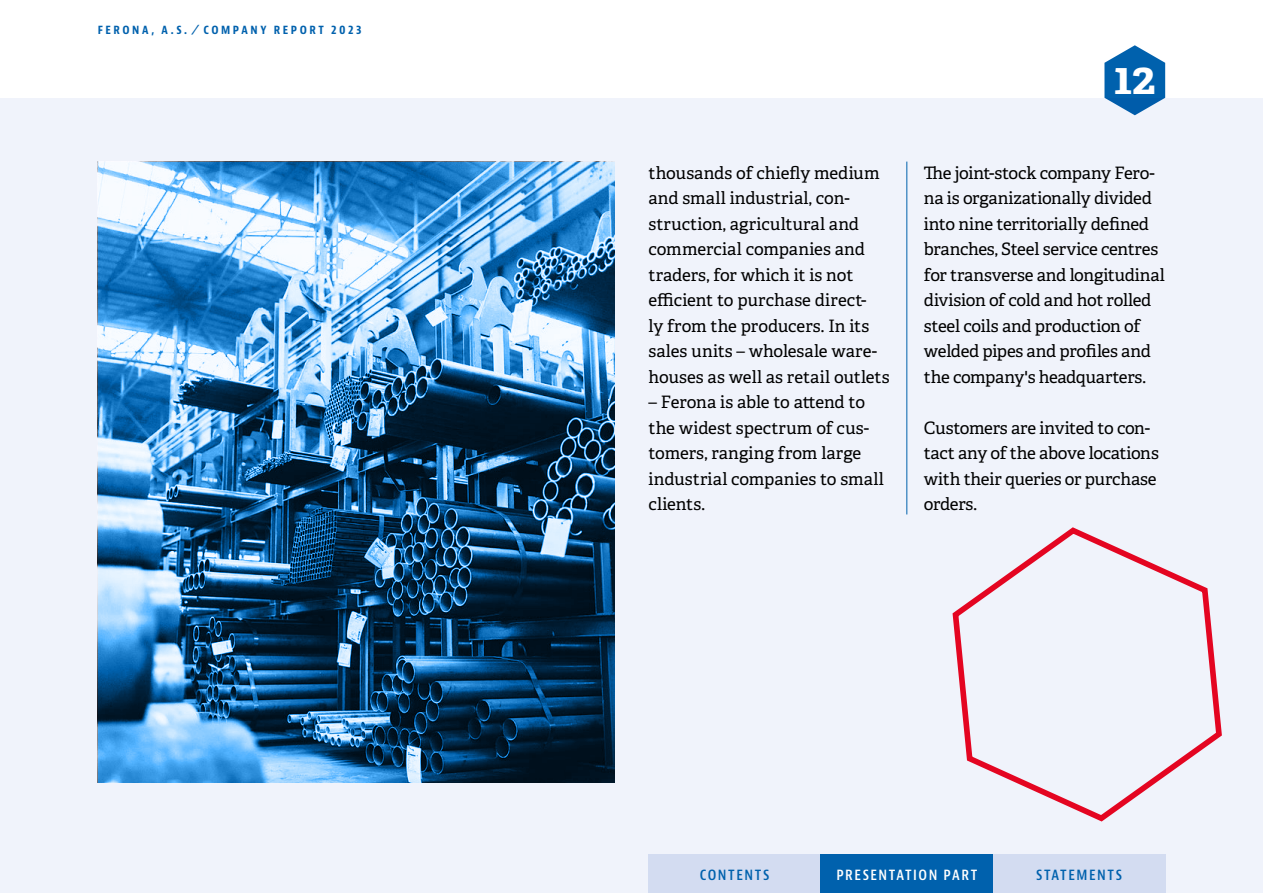
<style>
.page{position:relative;width:1263px;height:893px;background:#fff}
.page>*{position:absolute;margin:0;border:0;box-sizing:border-box;transform-origin:0 0}
.t1{font:700 45px "Adelle";color:#fff}
.t2{font:17.1px/25.5px "Adelle";letter-spacing:-.01em;color:#000}
.t3{font:600 condensed 15px "Bernina Sans";letter-spacing:.1em;color:#0061ad}
.t4{font:600 condensed 15px "Bernina Sans";letter-spacing:.1em;color:#fff}
.t5{font:700 condensed 12px "Bernina Sans";letter-spacing:.21em;color:#0061ad}
</style>
<div class="page">
<div style="left:0;top:98px;width:1263px;height:795px;background:#f0f3fb"></div>
<svg style="left:1104px;top:45px;width:61px;height:70px"></svg>
<div style="left:648px;top:855px;width:173px;height:38px;background:#d3dcf1"></div>
<div style="left:821px;top:855px;width:172px;height:38px;background:#0061ad"></div>
<div style="left:993px;top:855px;width:172px;height:38px;background:#d3dcf1"></div>
<hr style="left:906px;top:162px;width:1px;height:352px;background:#0061ad">
<img style="left:98px;top:162px;width:516px;height:620px">
<svg style="left:952px;top:527px;width:270px;height:295px"></svg>
<p class="t5" style="left:98px;top:23px;width:265px">FERONA, A.S. ⁄ COMPANY REPORT 2023</p>
<p class="t2" style="left:648px;top:160px;width:243px">thousands of chiefly medium and small industrial, con&shy;struction, agricultural and commercial companies and traders, for which it is not efficient to purchase direct-<br>ly from the producers. In its sales units – wholesale ware&shy;houses as well as retail outlets</p>
<p class="t2" style="left:648px;top:390px;width:237px">– Ferona is able to attend to the widest spectrum of cus&shy;tomers, ranging from large industrial companies to small clients.</p>
<h1 class="t1" style="left:1114px;top:49px;width:43px">12</h1>
<p class="t2" style="left:924px;top:160px;width:242px">The joint-stock company Fero&shy;na is organizationally divided into nine territorially defined branches, Steel service centres for transverse and longitudinal division of cold and hot rolled steel coils and production of welded pipes and profiles and the company's headquarters.</p>
<p class="t2" style="left:924px;top:415px;width:236px">Customers are invited to con&shy;tact any of the above locations with their queries or purchase orders.</p>
<p class="t3" style="left:700px;top:865px;width:71px">CONTENTS</p>
<p class="t4" style="left:836px;top:865px;width:142px">PRESENTATION PART</p>
<p class="t3" style="left:1036px;top:865px;width:87px">STATEMENTS</p>
</div>
